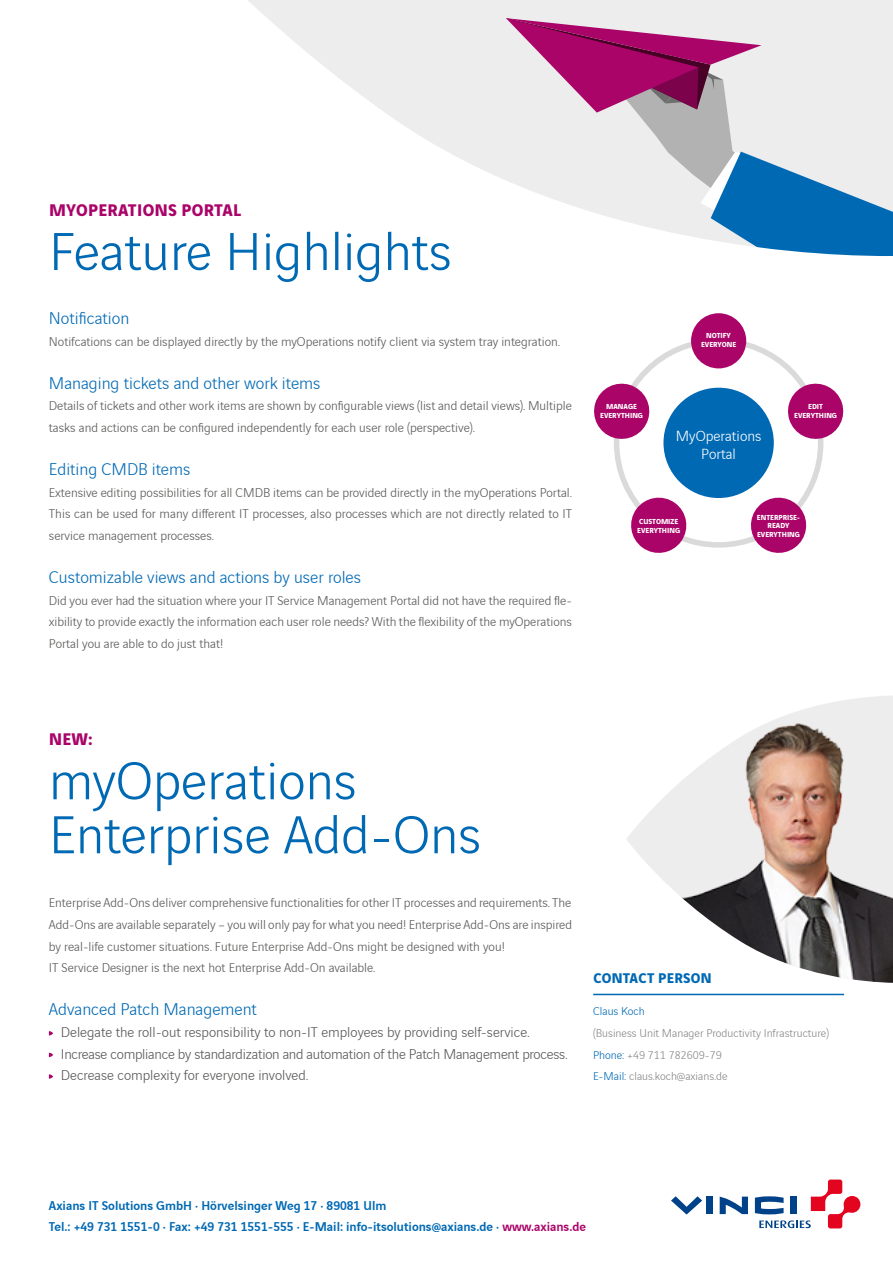
<style>
.page{position:relative;width:893px;height:1263px;background:#fff}
.page>*{position:absolute;margin:0;border:0;box-sizing:border-box;transform-origin:0 0}
.t1{font:300 57px/54px "Vinci Sans";color:#0069b4}
.t2{font:300 18px "Vinci Sans";color:#0069b4}
.t3{font:700 18px "Vinci Sans";letter-spacing:.02em;color:#aa0469}
.t4{font:300 15.6px/17.9px "Vinci Sans";color:#fff;text-align:center}
.t5{font:300 15px/21.6px "Vinci Sans";color:#575756}
.t6{font:700 15px "Vinci Sans";letter-spacing:.02em;color:#0069b4}
.t7{font:300 13.5px/21.6px "Vinci Sans";color:#575756}
.t8{font:500 13.5px/21.6px "Vinci Sans";color:#0069b4}
.t9{font:300 12px/21.6px "Vinci Sans";color:#878787}
.t10{font:300 12px "Vinci Sans";color:#0069b4}
.t11{font:700 7.8px/8.6px "Vinci Sans";color:#fff;text-align:center}
.s1{color:#0069b4}
.s2{color:#aa0469}
</style>
<div class="page">
<div style="left:706px;top:1196px;width:7px;height:18px;background:#004289"></div>
<svg style="left:720px;top:1196px;width:28px;height:18px"></svg>
<svg style="left:671px;top:1196px;width:31px;height:18px"></svg>
<svg style="left:755px;top:1179px;width:105px;height:49px"></svg>
<svg style="left:49px;top:1031px;width:4px;height:4px"></svg>
<svg style="left:49px;top:1053px;width:4px;height:4px"></svg>
<svg style="left:49px;top:1074px;width:4px;height:5px"></svg>
<svg style="left:248px;top:0;width:645px;height:180px;fill:#ededed"></svg>
<svg style="left:506px;top:18px;width:387px;height:238px;background:#c1bbd1"></svg>
<div style="left:614px;top:338px;width:209px;height:210px;background:#dadada;border-radius:50%"></div>
<div style="left:619px;top:344px;width:199px;height:198px;background:#fff;border-radius:50%"></div>
<div style="left:663px;top:388px;width:111px;height:110px;background:#0069b4;border-radius:50%"></div>
<div style="left:691px;top:313px;width:55px;height:55px;background:#aa0469;border-radius:50%"></div>
<svg style="left:594px;top:380px;width:56px;height:62px"></svg>
<svg style="left:627px;top:494px;width:63px;height:59px"></svg>
<svg style="left:747px;top:494px;width:62px;height:59px"></svg>
<svg style="left:788px;top:380px;width:56px;height:62px"></svg>
<hr style="left:593px;top:994px;width:251px;height:1px;background:#0069b4">
<svg style="left:794px;top:696px;width:99px;height:17px;fill:#ededed"></svg>
<img style="left:626px;top:713px;width:267px;height:270px">
<h2 class="t3" style="left:49px;top:196px;width:194px">MYOPERATIONS PORTAL</h2>
<h1 class="t1" style="left:49px;top:220px;width:404px">Feature Highlights</h1>
<h2 class="t2" style="left:49px;top:305px;width:82px">Notification</h2>
<p class="t7" style="left:49px;top:329px;width:512px">Notifcations can be displayed directly by the myOperations notify client via system tray integration.</p>
<h2 class="t2" style="left:49px;top:370px;width:273px">Managing tickets and other work items</h2>
<p class="t7" style="left:49px;top:394px;width:524px">Details of tickets and other work items are shown by configurable views (list and detail views). Multiple tasks and actions can be configured independently for each user role (perspective).</p>
<h2 class="t2" style="left:49px;top:456px;width:143px">Editing CMDB items</h2>
<p class="t7" style="left:49px;top:480px;width:525px;text-align:justify">Extensive editing possibilities for all CMDB items can be provided directly in the myOperations Portal.<br>This can be used for many different IT processes, also processes which are not directly related to IT service management processes.</p>
<h2 class="t2" style="left:49px;top:564px;width:314px">Customizable views and actions by user roles</h2>
<p class="t7" style="left:49px;top:588px;width:524px;text-align:justify">Did you ever had the situation where your IT Service Management Portal did not have the required fle&shy;xibility to provide exactly the information each user role needs? With the flexibility of the myOperations Portal you are able to do just that!</p>
<p class="t11" style="left:701px;top:331px;width:37px">NOTIFY<br>EVERYONE</p>
<p class="t11" style="left:600px;top:402px;width:44px">MANAGE<br>EVERYTHING</p>
<p class="t11" style="left:794px;top:402px;width:44px">EDIT<br>EVERYTHING</p>
<p class="t4" style="left:676px;top:426px;width:87px">MyOperations<br>Portal</p>
<p class="t11" style="left:637px;top:517px;width:44px;text-align:left">CUSTOMIZE<br>EVERYTHING</p>
<p class="t11" style="left:757px;top:512px;width:45px">ENTERPRISE-<br>READY<br>EVERYTHING</p>
<h2 class="t3" style="left:49px;top:725px;width:45px">NEW:</h2>
<h1 class="t1" style="left:49px;top:749px;width:434px">myOperations<br>Enterprise Add-Ons</h1>
<p class="t7" style="left:49px;top:891px;width:525px">Enterprise Add-Ons deliver comprehensive functionalities for other IT processes and requirements. The Add-Ons are available separately – you will only pay for what you need! Enterprise Add-Ons are inspired by real-life customer situations. Future Enterprise Add-Ons might be designed with you!<br>IT Service Designer is the next hot Enterprise Add-On available.</p>
<h2 class="t2" style="left:49px;top:996px;width:210px">Advanced Patch Management</h2>
<p class="t5" style="left:61px;top:1020px;width:508px">Delegate the roll-out responsibility to non-IT employees by providing self-service.<br>Increase compliance by standardization and automation of the Patch Management process.<br>Decrease complexity for everyone involved.</p>
<p class="t6" style="left:593px;top:966px;width:120px">CONTACT PERSON</p>
<p class="t10" style="left:593px;top:1003px;width:53px">Claus Koch</p>
<p class="t9" style="left:593px;top:1021px;width:237px">(Business Unit Manager Productivity Infrastructure)<br><span class="s1">Phone:</span> +49 711 782609-79<br><span class="s1">E-Mail:</span> claus.koch@axians.de</p>
<p class="t8" style="left:49px;top:1193px;width:539px">Axians IT Solutions GmbH · Hörvelsinger Weg 17 · 89081 Ulm<br>Tel.: +49 731 1551-0 · Fax: +49 731 1551-555 · E-Mail: info-itsolutions@axians.de · <span class="s2">www.axians.de</span></p>
</div>
